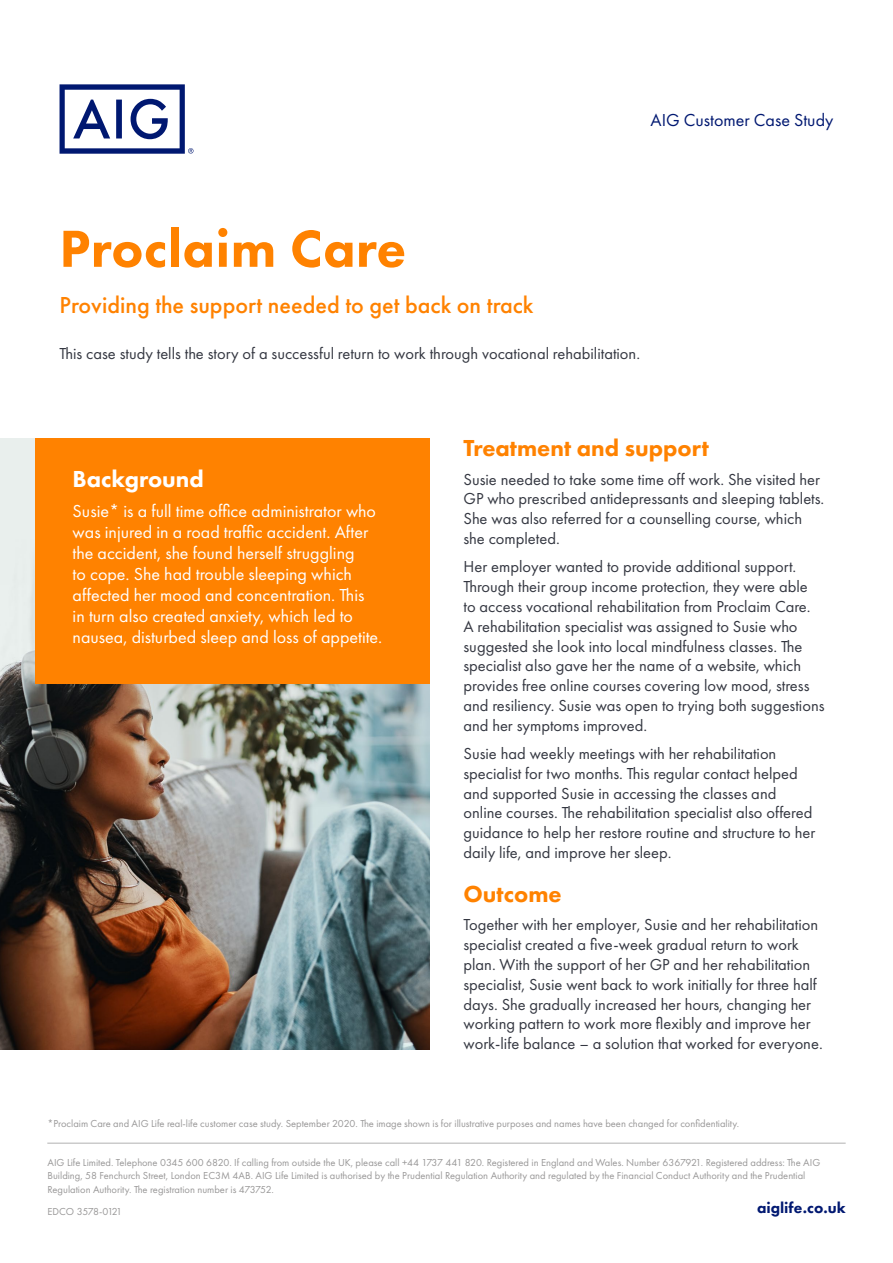
<style>
.page{position:relative;width:893px;height:1263px;background:#fff}
.page>*{position:absolute;margin:0;border:0;box-sizing:border-box;transform-origin:0 0}
.t1{font:800 54px "Futura PT";letter-spacing:.01em;color:#ff8200}
.t2{font:500 24px "Futura PT";color:#ff8200}
.t3{font:800 24px "Futura PT";color:#ff8200}
.t4{font:800 24px "Futura PT";color:#fff}
.t5{font:18px/21px "Futura PT";color:#fff}
.t6{font:18px "Futura PT";color:#001871}
.t7{font:16.5px/19.8px "Futura PT";color:#343741}
.t8{font:800 15.75px "Futura PT";color:#001871}
.t9{font:10.5px/13.5px "Futura PT";color:#999898}
.t10{font:10.5px "Futura PT";letter-spacing:-.04em;color:#999898}
</style>
<div class="page">
<img style="left:0;top:585px;width:429px;height:464px">
<hr style="left:47px;top:1143px;width:799px;height:1px;background:#b1b1b1">
<svg style="left:60px;top:84px;width:133px;height:70px"></svg>
<div style="left:0;top:438px;width:429px;height:147px;background:#e9efed"></div>
<div style="left:35px;top:438px;width:394px;height:246px;background:#ff8200"></div>
<p class="t6" style="left:651px;top:109px;width:184px">AIG Customer Case Study</p>
<h1 class="t1" style="left:60px;top:215px;width:348px">Proclaim Care</h1>
<h2 class="t2" style="left:60px;top:290px;width:475px">Providing the support needed to get back on track</h2>
<p class="t7" style="left:60px;top:344px;width:582px">This case study tells the story of a successful return to work through vocational rehabilitation.</p>
<h2 class="t4" style="left:73px;top:464px;width:133px">Background</h2>
<p class="t5" style="left:73px;top:500px;width:311px">Susie* is a full time office administrator who was injured in a road traffic accident. After the accident, she found herself struggling<br>to cope. She had trouble sleeping which affected her mood and concentration. This<br>in turn also created anxiety, which led to nausea, disturbed sleep and loss of appetite.</p>
<h2 class="t3" style="left:463px;top:433px;width:247px">Treatment and support</h2>
<p class="t7" style="left:463px;top:469px;width:362px">Susie needed to take some time off work. She visited her GP who prescribed antidepressants and sleeping tablets.<br>She was also referred for a counselling course, which she completed.</p>
<p class="t7" style="left:463px;top:557px;width:363px">Her employer wanted to provide additional support.<br>Through their group income protection, they were able<br>to access vocational rehabilitation from Proclaim Care.<br>A rehabilitation specialist was assigned to Susie who suggested she look into local mindfulness classes. The specialist also gave her the name of a website, which provides free online courses covering low mood, stress and resiliency. Susie was open to trying both suggestions and her symptoms improved.</p>
<p class="t7" style="left:463px;top:743px;width:353px">Susie had weekly meetings with her rehabilitation specialist for two months. This regular contact helped and supported Susie in accessing the classes and online courses. The rehabilitation specialist also offered guidance to help her restore routine and structure to her daily life, and improve her sleep.</p>
<h2 class="t3" style="left:463px;top:879px;width:100px">Outcome</h2>
<p class="t7" style="left:463px;top:915px;width:361px">Together with her employer, Susie and her rehabilitation specialist created a five-week gradual return to work plan. With the support of her GP and her rehabilitation specialist, Susie went back to work initially for three half days. She gradually increased her hours, changing her working pattern to work more flexibly and improve her work-life balance – a solution that worked for everyone.</p>
<p class="t9" style="left:48px;top:1117px;width:693px">*Proclaim Care and AIG Life real-life customer case study. September 2020. The image shown is for illustrative purposes and names have been changed for confidentiality.</p>
<p class="t9" style="left:48px;top:1155px;width:774px">AIG Life Limited. Telephone 0345 600 6820. If calling from outside the UK, please call +44 1737 441 820. Registered in England and Wales. Number 6367921. Registered address: The AIG<br>Building, 58 Fenchurch Street, London EC3M 4AB. AIG Life Limited is authorised by the Prudential Regulation Authority and regulated by the Financial Conduct Authority and the Prudential<br>Regulation Authority. The registration number is 473752.</p>
<p class="t10" style="left:48px;top:1205px;width:76px">EDCO 3578-0121</p>
<p class="t8" style="left:757px;top:1198px;width:90px">aiglife.co.uk</p>
</div>
